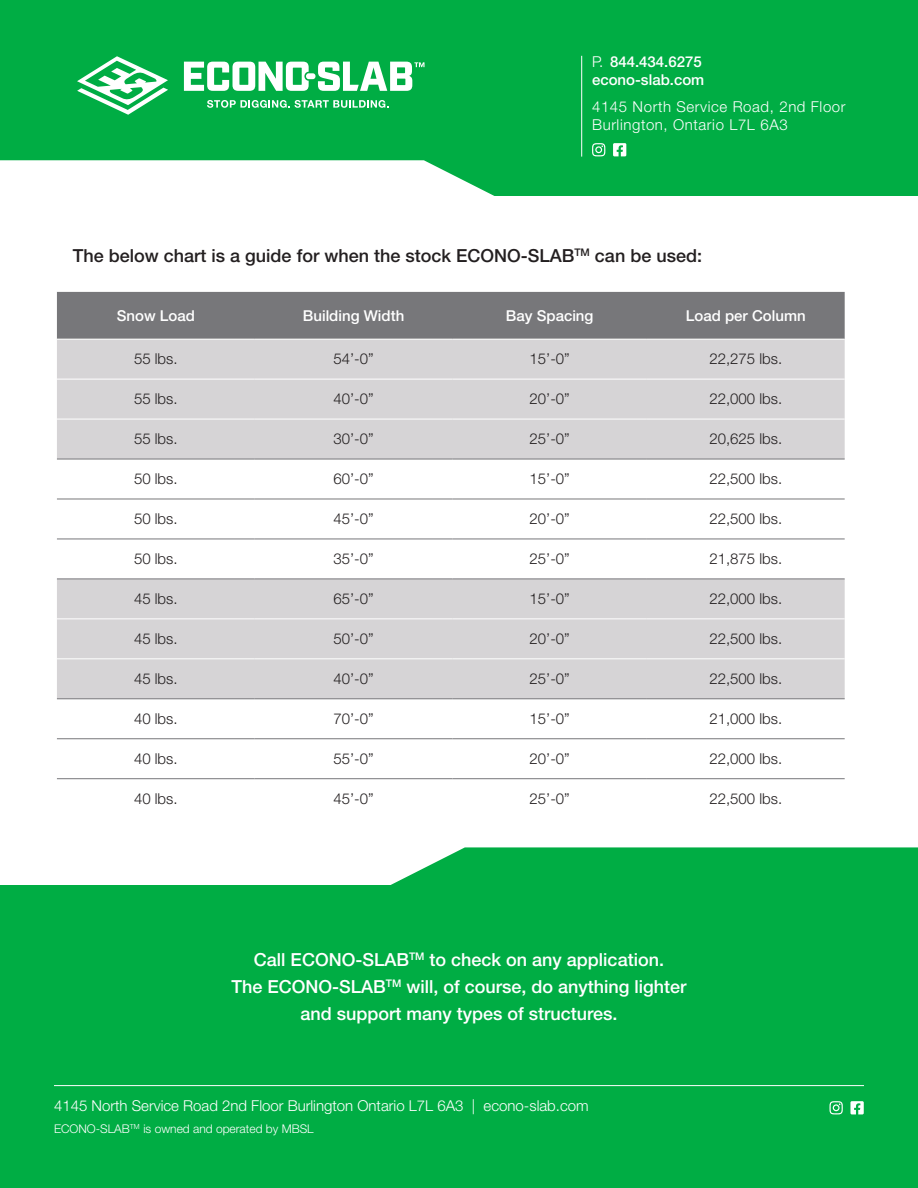
<style>
.page{position:relative;width:918px;height:1188px;background:#fff}
.page>*{position:absolute;margin:0;border:0;box-sizing:border-box;transform-origin:0 0}
.t1{font:500 18px/27px "Helvetica Neue LT Std";color:#fff;text-align:center}
.t2{font:500 18px "Helvetica Neue LT Std";color:#231f20}
.t3{font:300 15px "Helvetica Neue LT Std";color:#231f20}
.t4{font:300 15px/27px "Helvetica Neue LT Std";letter-spacing:.04em;color:#fff}
.t5{font:300 15px "Helvetica Neue LT Std";color:#fff}
.t6{font:500 15px "Helvetica Neue LT Std";color:#fff}
.t7{font:300 12px "Helvetica Neue LT Std";color:#fff}
.s1{font-weight:300}
.s2{font-weight:500}
</style>
<div class="page">
<div style="left:0;top:0;width:918px;height:207px;background:#00ad44"></div>
<svg style="left:207px;top:100px;width:182px;height:8px"></svg>
<svg style="left:184px;top:62px;width:241px;height:29px"></svg>
<svg style="left:77px;top:56px;width:91px;height:59px"></svg>
<div style="left:0;top:196px;width:918px;height:746px;background:#fff"></div>
<svg style="left:0;top:160px;width:495px;height:36px"></svg>
<hr style="left:581px;top:56px;width:1px;height:101px;background:#fff">
<svg style="left:592px;top:143px;width:13px;height:13px"></svg>
<svg style="left:613px;top:143px;width:13px;height:13px"></svg>
<div style="left:57px;top:292px;width:788px;height:47px;background:#77777a"></div>
<svg style="left:57px;top:340px;width:788px;height:358px;fill:#d6d4d6"></svg>
<hr style="left:57px;top:459px;width:198px;height:1px;background:#77777a">
<hr style="left:255px;top:459px;width:197px;height:1px;background:#77777a">
<hr style="left:452px;top:459px;width:195px;height:1px;background:#77777a">
<hr style="left:647px;top:459px;width:198px;height:1px;background:#77777a">
<hr style="left:57px;top:579px;width:198px;height:1px;background:#77777a">
<hr style="left:255px;top:579px;width:197px;height:1px;background:#77777a">
<hr style="left:452px;top:579px;width:195px;height:1px;background:#77777a">
<hr style="left:647px;top:579px;width:198px;height:1px;background:#77777a">
<hr style="left:57px;top:698px;width:198px;height:1px;background:#77777a">
<hr style="left:255px;top:698px;width:197px;height:1px;background:#77777a">
<hr style="left:452px;top:698px;width:195px;height:1px;background:#77777a">
<hr style="left:647px;top:698px;width:198px;height:1px;background:#77777a">
<hr style="left:57px;top:379px;width:198px;height:1px;background:#fff">
<hr style="left:255px;top:379px;width:197px;height:1px;background:#fff">
<hr style="left:452px;top:379px;width:195px;height:1px;background:#fff">
<hr style="left:647px;top:379px;width:198px;height:1px;background:#fff">
<hr style="left:57px;top:419px;width:198px;height:1px;background:#fff">
<hr style="left:255px;top:419px;width:197px;height:1px;background:#fff">
<hr style="left:452px;top:419px;width:195px;height:1px;background:#fff">
<hr style="left:647px;top:419px;width:198px;height:1px;background:#fff">
<hr style="left:57px;top:618px;width:198px;height:1px;background:#fff">
<hr style="left:255px;top:618px;width:197px;height:1px;background:#fff">
<hr style="left:452px;top:618px;width:195px;height:1px;background:#fff">
<hr style="left:647px;top:618px;width:198px;height:1px;background:#fff">
<hr style="left:57px;top:658px;width:198px;height:1px;background:#fff">
<hr style="left:255px;top:658px;width:197px;height:1px;background:#fff">
<hr style="left:452px;top:658px;width:195px;height:1px;background:#fff">
<hr style="left:647px;top:658px;width:198px;height:1px;background:#fff">
<hr style="left:57px;top:539px;width:198px;height:1px;background:#77777a">
<hr style="left:255px;top:539px;width:197px;height:1px;background:#77777a">
<hr style="left:452px;top:539px;width:195px;height:1px;background:#77777a">
<hr style="left:647px;top:539px;width:198px;height:1px;background:#77777a">
<hr style="left:57px;top:778px;width:198px;height:1px;background:#77777a">
<hr style="left:255px;top:778px;width:197px;height:1px;background:#77777a">
<hr style="left:452px;top:778px;width:195px;height:1px;background:#77777a">
<hr style="left:647px;top:778px;width:198px;height:1px;background:#77777a">
<hr style="left:57px;top:738px;width:198px;height:1px;background:#77777a">
<hr style="left:255px;top:738px;width:197px;height:1px;background:#77777a">
<hr style="left:452px;top:738px;width:195px;height:1px;background:#77777a">
<hr style="left:647px;top:738px;width:198px;height:1px;background:#77777a">
<hr style="left:57px;top:499px;width:198px;height:1px;background:#77777a">
<hr style="left:255px;top:499px;width:197px;height:1px;background:#77777a">
<hr style="left:452px;top:499px;width:195px;height:1px;background:#77777a">
<hr style="left:647px;top:499px;width:198px;height:1px;background:#77777a">
<div style="left:0;top:885px;width:918px;height:303px;background:#00ad44"></div>
<svg style="left:391px;top:847px;width:527px;height:38px"></svg>
<svg style="left:829px;top:1101px;width:14px;height:13px"></svg>
<svg style="left:850px;top:1101px;width:14px;height:13px"></svg>
<hr style="left:54px;top:1085px;width:810px;height:1px;background:#fff">
<p class="t6" style="left:592px;top:52px;width:111px"><span class="s1">P.</span> 844.434.6275</p>
<p class="t4" style="left:592px;top:65px;width:255px"><span class="s2">econo-slab.com<br></span>4145 North Service Road, 2nd Floor</p>
<p class="t4" style="left:592px;top:110px;width:197px">Burlington, Ontario L7L 6A3</p>
<p class="t2" style="left:73px;top:245px;width:631px">The below chart is a guide for when the stock ECONO-SLAB<sup>TM</sup> can be used:</p>
<p class="t6" style="left:117px;top:307px;width:80px">Snow Load</p>
<p class="t6" style="left:303px;top:307px;width:103px">Building Width</p>
<p class="t6" style="left:506px;top:307px;width:89px">Bay Spacing</p>
<p class="t6" style="left:686px;top:307px;width:121px">Load per Column</p>
<p class="t3" style="left:134px;top:350px;width:45px">55 lbs.</p>
<p class="t3" style="left:333px;top:350px;width:42px">54’-0”</p>
<p class="t3" style="left:530px;top:350px;width:42px">15’-0”</p>
<p class="t3" style="left:709px;top:350px;width:74px">22,275 lbs.</p>
<p class="t3" style="left:134px;top:390px;width:45px">55 lbs.</p>
<p class="t3" style="left:333px;top:390px;width:42px">40’-0”</p>
<p class="t3" style="left:530px;top:390px;width:42px">20’-0”</p>
<p class="t3" style="left:709px;top:390px;width:74px">22,000 lbs.</p>
<p class="t3" style="left:134px;top:430px;width:45px">55 lbs.</p>
<p class="t3" style="left:333px;top:430px;width:42px">30’-0”</p>
<p class="t3" style="left:530px;top:430px;width:42px">25’-0”</p>
<p class="t3" style="left:709px;top:430px;width:74px">20,625 lbs.</p>
<p class="t3" style="left:134px;top:470px;width:45px">50 lbs.</p>
<p class="t3" style="left:333px;top:470px;width:42px">60’-0”</p>
<p class="t3" style="left:530px;top:470px;width:42px">15’-0”</p>
<p class="t3" style="left:709px;top:470px;width:74px">22,500 lbs.</p>
<p class="t3" style="left:134px;top:510px;width:45px">50 lbs.</p>
<p class="t3" style="left:333px;top:510px;width:42px">45’-0”</p>
<p class="t3" style="left:530px;top:510px;width:42px">20’-0”</p>
<p class="t3" style="left:709px;top:510px;width:74px">22,500 lbs.</p>
<p class="t3" style="left:134px;top:550px;width:45px">50 lbs.</p>
<p class="t3" style="left:333px;top:550px;width:42px">35’-0”</p>
<p class="t3" style="left:530px;top:550px;width:42px">25’-0”</p>
<p class="t3" style="left:709px;top:550px;width:74px">21,875 lbs.</p>
<p class="t3" style="left:134px;top:590px;width:45px">45 lbs.</p>
<p class="t3" style="left:333px;top:590px;width:42px">65’-0”</p>
<p class="t3" style="left:530px;top:590px;width:42px">15’-0”</p>
<p class="t3" style="left:709px;top:590px;width:74px">22,000 lbs.</p>
<p class="t3" style="left:134px;top:630px;width:45px">45 lbs.</p>
<p class="t3" style="left:333px;top:630px;width:42px">50’-0”</p>
<p class="t3" style="left:530px;top:630px;width:42px">20’-0”</p>
<p class="t3" style="left:709px;top:630px;width:74px">22,500 lbs.</p>
<p class="t3" style="left:134px;top:670px;width:45px">45 lbs.</p>
<p class="t3" style="left:333px;top:670px;width:42px">40’-0”</p>
<p class="t3" style="left:530px;top:670px;width:42px">25’-0”</p>
<p class="t3" style="left:709px;top:670px;width:74px">22,500 lbs.</p>
<p class="t3" style="left:134px;top:710px;width:45px">40 lbs.</p>
<p class="t3" style="left:333px;top:710px;width:42px">70’-0”</p>
<p class="t3" style="left:530px;top:710px;width:42px">15’-0”</p>
<p class="t3" style="left:709px;top:710px;width:74px">21,000 lbs.</p>
<p class="t3" style="left:134px;top:750px;width:45px">40 lbs.</p>
<p class="t3" style="left:333px;top:750px;width:42px">55’-0”</p>
<p class="t3" style="left:530px;top:750px;width:42px">20’-0”</p>
<p class="t3" style="left:709px;top:750px;width:74px">22,000 lbs.</p>
<p class="t3" style="left:134px;top:790px;width:45px">40 lbs.</p>
<p class="t3" style="left:333px;top:790px;width:42px">45’-0”</p>
<p class="t3" style="left:530px;top:790px;width:42px">25’-0”</p>
<p class="t3" style="left:709px;top:790px;width:74px">22,500 lbs.</p>
<p class="t1" style="left:231px;top:946px;width:457px">Call ECONO-SLAB<sup>TM</sup> to check on any application.<br>The ECONO-SLAB<sup>TM</sup> will, of course, do anything lighter and support many types of structures.</p>
<p class="t5" style="left:54px;top:1097px;width:536px">4145 North Service Road 2nd Floor Burlington Ontario L7L 6A3 | econo-slab.com</p>
<p class="t7" style="left:54px;top:1122px;width:261px">ECONO-SLAB<sup>TM</sup> is owned and operated by MBSL</p>
</div>
